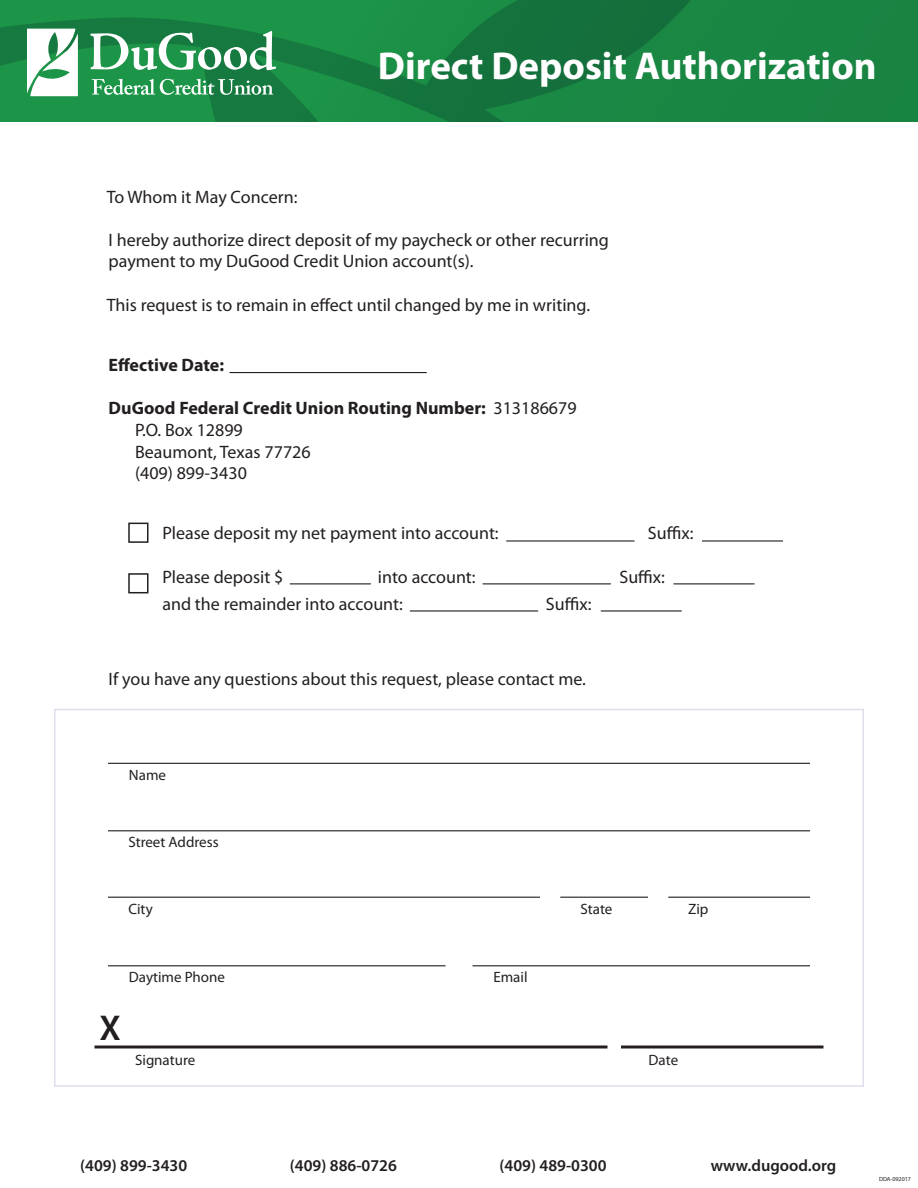
<style>
.page{position:relative;width:918px;height:1188px;background:#fff}
.page>*{position:absolute;margin:0;border:0;box-sizing:border-box;transform-origin:0 0}
.Form_Title{font:700 39px "Myriad Pro";color:#fff}
.t1{font:600 36px "Myriad Pro";color:#231f20}
.Paragraph_Text{font:18px/21.6px "Myriad Pro";color:#231f20}
.t2{font:700 18px "Myriad Pro";color:#231f20}
.t3{font:600 16.5px "Myriad Pro";color:#231f20}
.Form_Fields{font:15px "Myriad Pro";color:#231f20}
.t4{font:6px "Myriad Pro";color:#231f20}
.s1{font-weight:400}
</style>
<div class="page">
<svg style="left:0;top:0;width:918px;height:122px;background:#188442"></svg>
<svg style="left:27px;top:29px;width:51px;height:67px"></svg>
<svg style="left:90px;top:31px;width:186px;height:64px"></svg>
<div style="left:54px;top:709px;width:810px;height:378px;border:2px solid #dedfed"></div>
<hr style="left:506px;top:540px;width:128px;height:2px;background:#231f20">
<hr style="left:483px;top:583px;width:128px;height:1px;background:#231f20">
<hr style="left:410px;top:610px;width:128px;height:2px;background:#231f20">
<hr style="left:230px;top:372px;width:197px;height:1px;background:#231f20">
<hr style="left:702px;top:540px;width:81px;height:2px;background:#231f20">
<hr style="left:674px;top:583px;width:80px;height:1px;background:#231f20">
<hr style="left:290px;top:583px;width:81px;height:1px;background:#231f20">
<hr style="left:601px;top:610px;width:81px;height:2px;background:#231f20">
<hr style="left:108px;top:763px;width:702px;height:1px;background:#231f20">
<hr style="left:108px;top:965px;width:338px;height:1px;background:#231f20">
<hr style="left:472px;top:965px;width:338px;height:1px;background:#231f20">
<hr style="left:108px;top:897px;width:432px;height:1px;background:#231f20">
<hr style="left:108px;top:830px;width:702px;height:1px;background:#231f20">
<hr style="left:560px;top:897px;width:88px;height:1px;background:#231f20">
<hr style="left:668px;top:897px;width:142px;height:1px;background:#231f20">
<hr style="left:94px;top:1046px;width:514px;height:2px;background:#231f20">
<hr style="left:621px;top:1046px;width:203px;height:2px;background:#231f20">
<div style="left:128px;top:523px;width:20px;height:20px;border:2px solid #231f20"></div>
<div style="left:128px;top:573px;width:20px;height:20px;border:2px solid #231f20"></div>
<h1 class="Form_Title" style="left:378px;top:40px;width:500px">Direct Deposit Authorization</h1>
<p class="Paragraph_Text" style="left:107px;top:185px;width:192px">To Whom it May Concern:</p>
<p class="Paragraph_Text" style="left:109px;top:229px;width:502px">I hereby authorize direct deposit of my paycheck or other recurring payment to my DuGood Credit Union account(s).</p>
<p class="Paragraph_Text" style="left:107px;top:293px;width:485px">This request is to remain in effect until changed by me in writing.</p>
<p class="t2" style="left:109px;top:353px;width:117px">Effective Date:</p>
<p class="t2" style="left:109px;top:397px;width:469px">DuGood Federal Credit Union Routing Number: <span class="s1">313186679</span></p>
<p class="Paragraph_Text" style="left:135px;top:419px;width:109px">P.O. Box 12899</p>
<p class="Paragraph_Text" style="left:135px;top:441px;width:177px">Beaumont, Texas 77726</p>
<p class="Paragraph_Text" style="left:135px;top:462px;width:113px">(409) 899-3430</p>
<p class="Paragraph_Text" style="left:162px;top:522px;width:338px">Please deposit my net payment into account:</p>
<p class="Paragraph_Text" style="left:648px;top:522px;width:47px">Suffix:</p>
<p class="Paragraph_Text" style="left:162px;top:566px;width:123px">Please deposit $</p>
<p class="Paragraph_Text" style="left:378px;top:566px;width:99px">into account:</p>
<p class="Paragraph_Text" style="left:620px;top:566px;width:47px">Suffix:</p>
<p class="Paragraph_Text" style="left:162px;top:593px;width:242px">and the remainder into account:</p>
<p class="Paragraph_Text" style="left:546px;top:593px;width:47px">Suffix:</p>
<p class="Paragraph_Text" style="left:109px;top:668px;width:479px">If you have any questions about this request, please contact me.</p>
<p class="Form_Fields" style="left:129px;top:765px;width:39px">Name</p>
<p class="Form_Fields" style="left:128px;top:833px;width:92px">Street Address</p>
<p class="Form_Fields" style="left:128px;top:899px;width:26px">City</p>
<p class="Form_Fields" style="left:581px;top:899px;width:33px">State</p>
<p class="Form_Fields" style="left:688px;top:899px;width:22px">Zip</p>
<p class="Form_Fields" style="left:129px;top:968px;width:98px">Daytime Phone</p>
<p class="Form_Fields" style="left:493px;top:968px;width:36px">Email</p>
<h2 class="t1" style="left:100px;top:1005px;width:23px">X</h2>
<p class="Form_Fields" style="left:135px;top:1051px;width:62px">Signature</p>
<p class="Form_Fields" style="left:649px;top:1051px;width:31px">Date</p>
<p class="t3" style="left:80px;top:1155px;width:108px">(409) 899-3430</p>
<p class="t3" style="left:290px;top:1155px;width:108px">(409) 886-0726</p>
<p class="t3" style="left:500px;top:1155px;width:108px">(409) 489-0300</p>
<p class="t3" style="left:711px;top:1155px;width:127px">www.dugood.org</p>
<p class="t4" style="left:879px;top:1176px;width:33px">DDA-092017</p>
</div>
